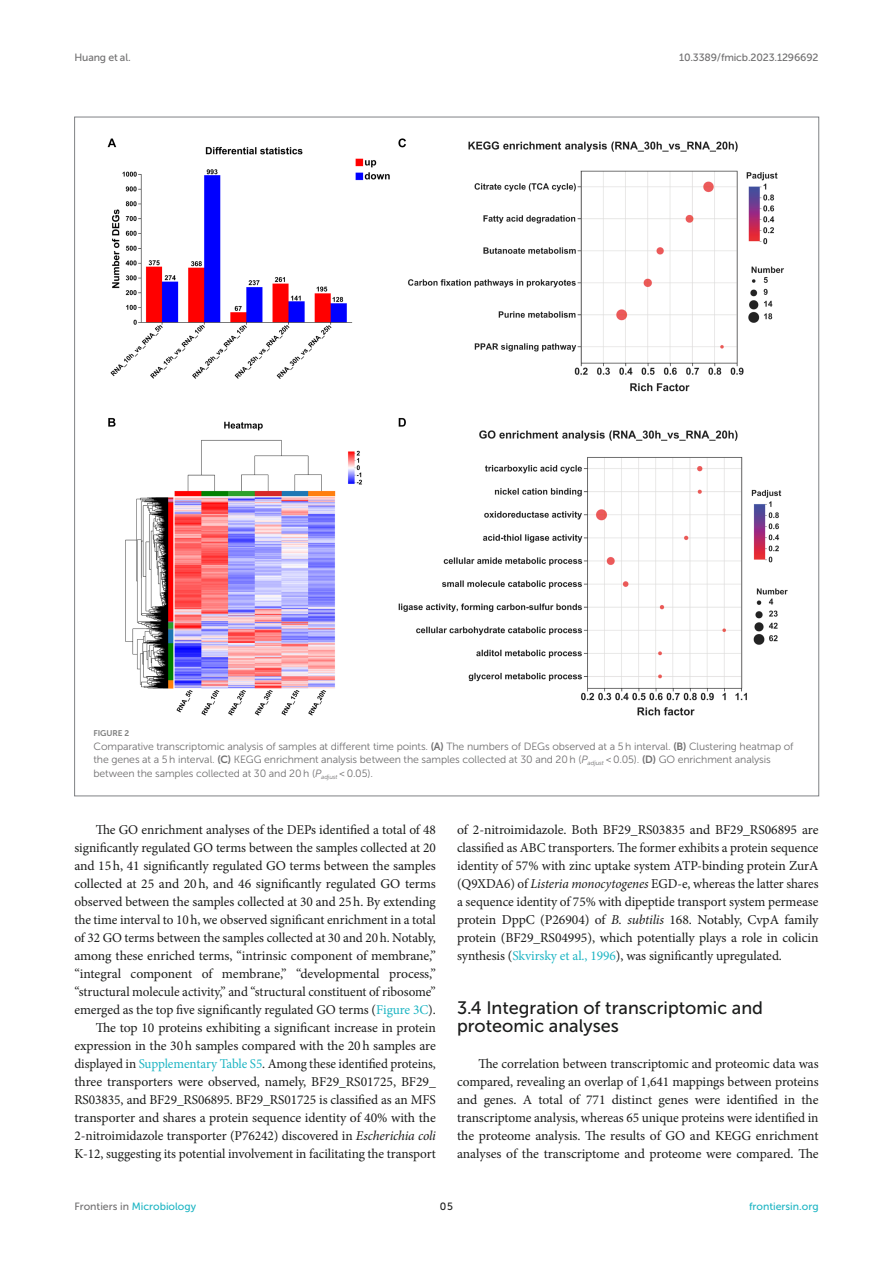
<style>
.page{position:relative;width:893px;height:1263px;background:#fff}
.page>*{position:absolute;margin:0;border:0;box-sizing:border-box;transform-origin:0 0}
.HEAD_2{font:18px/18px "Museo Sans 500";color:#1b1c1b}
.TEXT{font:13.5px/18px "Minion Pro";letter-spacing:-.005em;color:#1b1c1b;text-align:justify}
.TEXT_FLUSH{font:13.5px/18px "Minion Pro";letter-spacing:-.01em;color:#1b1c1b;text-align:justify}
.FIG_LEG{font:10.5px/13.5px "Museo Sans 300";letter-spacing:-.01em;color:#706f70}
.t1{font:10.5px "Museo Sans 500";color:#1db5c3}
.t2{font:10.5px "Museo Sans 500";letter-spacing:-.015em;color:#706f70}
.t3{font:10.5px "Museo Sans 500";color:#1b1c1b}
.FIG_HD{font:8.25px "Museo Sans 700";letter-spacing:-.01em;color:#7e7f7f}
.s1{font-family:"Museo Sans 700"}
.s2{font-style:italic}
.s3{color:#1db5c3}
.s4{color:#706f70}
</style>
<div class="page">
<img style="left:107px;top:138px;width:681px;height:578px">
<p class="t2" style="left:74px;top:51px;width:58px">Huang et al.</p>
<p class="t2" style="left:679px;top:51px;width:141px">10.3389/fmicb.2023.1296692</p>
<p class="FIG_HD" style="left:94px;top:729px;width:37px">FIGURE 2</p>
<p class="FIG_LEG" style="left:94px;top:740px;width:701px">Comparative transcriptomic analysis of samples at different time points. <span class="s1">(A)</span> The numbers of DEGs observed at a 5 h interval. <span class="s1">(B)</span> Clustering heatmap of the genes at a 5 h interval. <span class="s1">(C)</span> KEGG enrichment analysis between the samples collected at 30 and 20 h (<span class="s2">P</span><sub>adjust</sub> &lt; 0.05). <span class="s1">(D)</span> GO enrichment analysis between the samples collected at 30 and 20 h (<span class="s2">P</span><sub>adjust</sub> &lt; 0.05).</p>
<p class="TEXT" style="left:74px;top:821px;width:363px;text-indent:21px">The GO enrichment analyses of the DEPs identified a total of 48 significantly regulated GO terms between the samples collected at 20 and 15h, 41 significantly regulated GO terms between the samples collected at 25 and 20h, and 46 significantly regulated GO terms observed between the samples collected at 30 and 25h. By extending the time interval to 10h, we observed significant enrichment in a total of 32 GO terms between the samples collected at 30 and 20h. Notably, among these enriched terms, “intrinsic component of membrane,” “integral component of membrane,” “developmental process,” “structural molecule activity,” and “structural constituent of ribosome” emerged as the top five significantly regulated GO terms (<span class="s3">Figure 3C</span>).</p>
<p class="TEXT" style="left:74px;top:1019px;width:363px;text-indent:21px">The top 10 proteins exhibiting a significant increase in protein expression in the 30h samples compared with the 20h samples are displayed in <span class="s3">Supplementary Table S5</span>. Among these identified proteins, three transporters were observed, namely, BF29_RS01725, BF29_ RS03835, and BF29_RS06895. BF29_RS01725 is classified as an MFS transporter and shares a protein sequence identity of 40% with the 2-nitroimidazole transporter (P76242) discovered in <span class="s2">Escherichia coli </span>K-12, suggesting its potential involvement in facilitating the transport</p>
<p class="TEXT" style="left:457px;top:821px;width:363px">of 2-nitroimidazole. Both BF29_RS03835 and BF29_RS06895 are classified as ABC transporters. The former exhibits a protein sequence identity of 57% with zinc uptake system ATP-binding protein ZurA (Q9XDA6) of <span class="s2">Listeria monocytogenes</span> EGD-e, whereas the latter shares a sequence identity of 75% with dipeptide transport system permease protein DppC (P26904) of <span class="s2">B. subtilis</span> 168. Notably, CvpA family protein (BF29_RS04995), which potentially plays a role in colicin synthesis (<span class="s3">Skvirsky et al., 1996</span>), was significantly upregulated.</p>
<p class="HEAD_2" style="left:457px;top:999px;width:307px">3.4 Integration of transcriptomic and proteomic analyses</p>
<p class="TEXT_FLUSH" style="left:457px;top:1055px;width:363px;text-indent:21px">The correlation between transcriptomic and proteomic data was compared, revealing an overlap of 1,641 mappings between proteins and genes. A total of 771 distinct genes were identified in the transcriptome analysis, whereas 65 unique proteins were identified in the proteome analysis. The results of GO and KEGG enrichment analyses of the transcriptome and proteome were compared. The</p>
<p class="t1" style="left:74px;top:1200px;width:123px"><span class="s4">Frontiers in</span> Microbiology</p>
<p class="t3" style="left:440px;top:1200px;width:14px">05</p>
<p class="t1" style="left:749px;top:1200px;width:71px">frontiersin.org</p>
</div>
